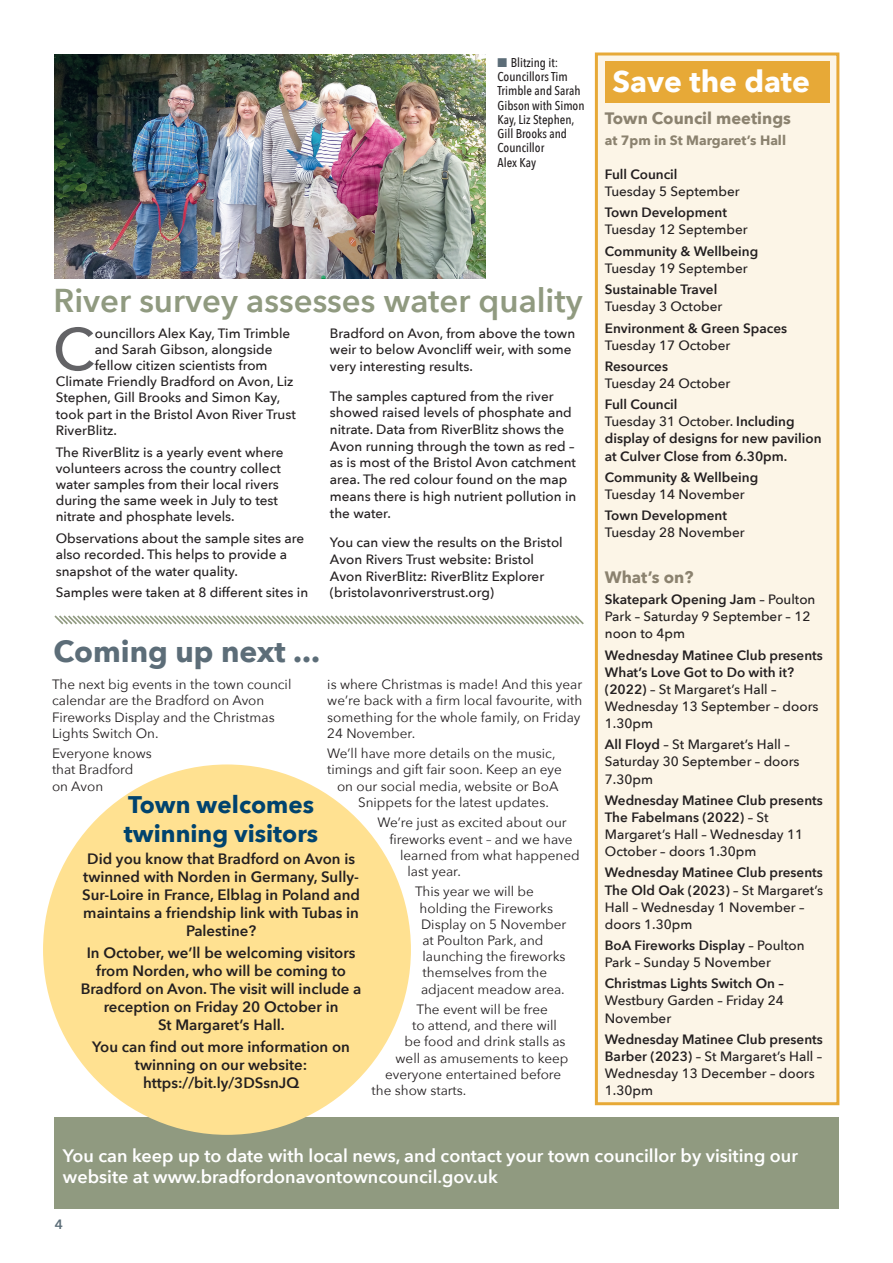
<style>
.page{position:relative;width:893px;height:1263px;background:#fff}
.page>*{position:absolute;margin:0;border:0;box-sizing:border-box;transform-origin:0 0}
.regular_intro{font:500 59.25px "Avenir Next";color:#636366}
.t1{font:600 33px "Avenir Next";color:#909a80}
.t2{font:700 30px "Avenir Next";color:#5c6d78}
.t3{font:700 30px "Avenir Next";color:#fff}
.t4{font:700 24px/28.8px "Avenir Next";color:#00436e}
.t5{font:600 18px/21.6px "Avenir Next";color:#fff}
.t6{font:700 16.5px "Avenir Next";color:#8b826f}
.t7{font:600 15px/18px "Avenir Next";color:#231f20;text-align:center}
.regular_intro-2{font:500 13.5px/17.1px "Avenir Next";color:#231f20}
.regular_intro-3{font:13.5px/16.2px "Avenir Next";color:#231f20}
.t8{font:600 13.5px/17.1px "Avenir Next";color:#231f20}
.t9{font:700 13.5px "Avenir Next";color:#8b826f}
.t10{font:600 13.5px "Avenir Next";color:#5c6d78}
.regular_intro-4{font:500 12.75px/14.2px "Avenir Next Condensed";color:#231f20}
.s1{color:#5c6d78}
.s2{font-weight:500}
.s3{font-weight:600}
</style>
<div class="page">
<div style="left:595px;top:53px;width:244px;height:1052px;background:#fcf5e7;border:3px solid #e7a937"></div>
<div style="left:54px;top:1118px;width:785px;height:91px;background:#909a80"></div>
<svg style="left:54px;top:615px;width:530px;height:10px"></svg>
<div style="left:605px;top:62px;width:224px;height:41px;background:#e7a937"></div>
<div style="left:43px;top:764px;width:368px;height:371px;background:#ffe191;border-radius:50%"></div>
<img style="left:54px;top:54px;width:432px;height:225px">
<p class="regular_intro-4" style="left:497px;top:55px;width:89px"><span class="s1">■</span> Blitzing it:<br>Councillors Tim<br>Trimble and Sarah<br>Gibson with Simon<br>Kay, Liz Stephen,<br>Gill Brooks and<br>Councillor<br>Alex Kay</p>
<p class="t1" style="left:54px;top:272px;width:531px">River survey assesses water quality</p>
<p class="regular_intro" style="left:53px;top:299px;width:43px">C</p>
<p class="regular_intro-2" style="left:95px;top:324px;width:197px">ouncillors Alex Kay, Tim Trimble</p>
<p class="regular_intro-2" style="left:95px;top:340px;width:179px">and Sarah Gibson, alongside</p>
<p class="regular_intro-2" style="left:95px;top:356px;width:174px">fellow citizen scientists from</p>
<p class="regular_intro-2" style="left:56px;top:372px;width:239px">Climate Friendly Bradford on Avon, Liz</p>
<p class="regular_intro-2" style="left:56px;top:389px;width:226px">Stephen, Gill Brooks and Simon Kay,</p>
<p class="regular_intro-2" style="left:56px;top:405px;width:242px">took part in the Bristol Avon River Trust</p>
<p class="regular_intro-2" style="left:56px;top:421px;width:63px">RiverBlitz.</p>
<p class="regular_intro-2" style="left:56px;top:443px;width:229px;line-height:16.2px">The RiverBlitz is a yearly event where volunteers across the country collect water samples from their local rivers during the same week in July to test nitrate and phosphate levels.</p>
<p class="regular_intro-2" style="left:56px;top:530px;width:250px;line-height:16.2px">Observations about the sample sites are also recorded. This helps to provide a snapshot of the water quality.</p>
<p class="regular_intro-2" style="left:56px;top:584px;width:254px">Samples were taken at 8 different sites in</p>
<p class="regular_intro-2" style="left:330px;top:324px;width:247px">Bradford on Avon, from above the town weir to below Avoncliff weir, with some very interesting results.</p>
<p class="regular_intro-2" style="left:330px;top:387px;width:248px">The samples captured from the river showed raised levels of phosphate and nitrate. Data from RiverBlitz shows the Avon running through the town as red – as is most of the Bristol Avon catchment area. The red colour found on the map means there is high nutrient pollution in the water.</p>
<p class="regular_intro-2" style="left:330px;top:534px;width:234px">You can view the results on the Bristol Avon Rivers Trust website: Bristol Avon RiverBlitz: RiverBlitz Explorer (bristolavonriverstrust.org)</p>
<p class="t2" style="left:54px;top:625px;width:268px">Coming up next ...</p>
<p class="regular_intro-3" style="left:52px;top:676px;width:241px">The next big events in the town council calendar are the Bradford on Avon<br>Fireworks Display and the Christmas<br>Lights Switch On.</p>
<p class="regular_intro-3" style="left:52px;top:745px;width:101px">Everyone knows that Bradford on Avon</p>
<p class="regular_intro-3" style="left:327px;top:676px;width:256px">is where Christmas is made! And this year we’re back with a firm local favourite, with something for the whole family, on Friday 24 November.</p>
<p class="regular_intro-3" style="left:327px;top:745px;width:230px">We’ll have more details on the music,</p>
<p class="regular_intro-3" style="left:327px;top:761px;width:236px">timings and gift fair soon. Keep an eye</p>
<p class="regular_intro-3" style="left:337px;top:777px;width:223px">on our social media, website or BoA</p>
<p class="regular_intro-3" style="left:358px;top:793px;width:192px">Snippets for the latest updates.</p>
<p class="regular_intro-3" style="left:378px;top:814px;width:191px">We’re just as excited about our</p>
<p class="regular_intro-3" style="left:390px;top:830px;width:184px">fireworks event – and we have</p>
<p class="regular_intro-3" style="left:400px;top:846px;width:181px">learned from what happened</p>
<p class="regular_intro-3" style="left:408px;top:862px;width:55px">last year.</p>
<p class="regular_intro-3" style="left:420px;top:883px;width:148px;text-indent:-4px">This year we will be holding the Fireworks<br>Display on 5 November at Poulton Park, and launching the fireworks themselves from the adjacent meadow area.</p>
<p class="regular_intro-3" style="left:417px;top:1001px;width:133px">The event will be free</p>
<p class="regular_intro-3" style="left:412px;top:1017px;width:146px">to attend, and there will</p>
<p class="regular_intro-3" style="left:405px;top:1033px;width:162px">be food and drink stalls as</p>
<p class="regular_intro-3" style="left:396px;top:1049px;width:174px">well as amusements to keep</p>
<p class="regular_intro-3" style="left:385px;top:1065px;width:178px">everyone entertained before</p>
<p class="regular_intro-3" style="left:372px;top:1082px;width:96px">the show starts.</p>
<p class="t4" style="left:124px;top:790px;width:196px">Town welcomes twinning visitors</p>
<p class="t7" style="left:82px;top:849px;width:280px">Did you know that Bradford on Avon is twinned with Norden in Germany, Sully-Sur-Loire in France, Elblag in Poland and maintains a friendship link with Tubas in Palestine?</p>
<p class="t7" style="left:81px;top:943px;width:282px">In October, we’ll be welcoming visitors from Norden, who will be coming to Bradford on Avon. The visit will include a reception on Friday 20 October in<br>St Margaret’s Hall.</p>
<p class="t7" style="left:92px;top:1038px;width:259px">You can find out more information on twinning on our website: https://bit.ly/3DSsnJQ</p>
<p class="t3" style="left:612px;top:55px;width:199px">Save the date</p>
<p class="t6" style="left:605px;top:104px;width:188px">Town Council meetings</p>
<p class="t9" style="left:605px;top:128px;width:183px">at 7pm in St Margaret’s Hall</p>
<p class="t8" style="left:605px;top:165px;width:74px">Full Council</p>
<p class="regular_intro-2" style="left:605px;top:182px;width:136px">Tuesday 5 September</p>
<p class="t8" style="left:605px;top:204px;width:124px">Town Development</p>
<p class="regular_intro-2" style="left:605px;top:221px;width:144px">Tuesday 12 September</p>
<p class="t8" style="left:605px;top:242px;width:155px">Community &amp; Wellbeing</p>
<p class="regular_intro-2" style="left:605px;top:259px;width:144px">Tuesday 19 September</p>
<p class="t8" style="left:605px;top:280px;width:114px">Sustainable Travel</p>
<p class="regular_intro-2" style="left:605px;top:297px;width:119px">Tuesday 3 October</p>
<p class="t8" style="left:605px;top:319px;width:184px">Environment &amp; Green Spaces</p>
<p class="regular_intro-2" style="left:605px;top:336px;width:127px">Tuesday 17 October</p>
<p class="t8" style="left:605px;top:357px;width:65px">Resources</p>
<p class="regular_intro-2" style="left:605px;top:374px;width:127px">Tuesday 24 October</p>
<p class="t8" style="left:605px;top:396px;width:74px">Full Council</p>
<p class="t8" style="left:605px;top:413px;width:218px"><span class="s2">Tuesday 31 October.</span> Including display of designs for new pavilion at Culver Close from 6.30pm.</p>
<p class="t8" style="left:605px;top:468px;width:155px">Community &amp; Wellbeing</p>
<p class="regular_intro-2" style="left:605px;top:485px;width:141px">Tuesday 14 November</p>
<p class="t8" style="left:605px;top:507px;width:124px">Town Development</p>
<p class="regular_intro-2" style="left:605px;top:524px;width:141px">Tuesday 28 November</p>
<p class="t6" style="left:605px;top:563px;width:90px">What’s on?</p>
<p class="regular_intro-2" style="left:605px;top:591px;width:212px"><span class="s3">Skatepark Opening Jam</span> – Poulton<br>Park – Saturday 9 September – 12 noon to 4pm</p>
<p class="t8" style="left:605px;top:646px;width:219px">Wednesday Matinee Club presents<br>What’s Love Got to Do with it? (2022) <span class="s2">– St Margaret’s Hall –<br>Wednesday 13 September – doors<br>1.30pm</span></p>
<p class="regular_intro-2" style="left:605px;top:736px;width:196px"><span class="s3">All Floyd</span> – St Margaret’s Hall –<br>Saturday 30 September – doors<br>7.30pm</p>
<p class="regular_intro-2" style="left:605px;top:791px;width:219px"><span class="s3">Wednesday Matinee Club presents<br>The Fabelmans (2022)</span> – St<br>Margaret’s Hall – Wednesday 11<br>October – doors 1.30pm</p>
<p class="regular_intro-2" style="left:605px;top:864px;width:220px"><span class="s3">Wednesday Matinee Club presents<br>The Old Oak (2023)</span> – St Margaret’s<br>Hall – Wednesday 1 November – doors 1.30pm</p>
<p class="regular_intro-2" style="left:605px;top:936px;width:201px"><span class="s3">BoA Fireworks Display</span> – Poulton<br>Park – Sunday 5 November</p>
<p class="regular_intro-2" style="left:605px;top:975px;width:180px;text-align:justify"><span class="s3">Christmas Lights Switch On – </span>Westbury Garden – Friday 24<br>November</p>
<p class="regular_intro-2" style="left:605px;top:1030px;width:219px"><span class="s3">Wednesday Matinee Club presents<br>Barber (2023)</span> – St Margaret’s Hall –<br>Wednesday 13 December – doors<br>1.30pm</p>
<p class="t5" style="left:63px;top:1144px;width:736px">You can keep up to date with local news, and contact your town councillor by visiting our website at www.bradfordonavontowncouncil.gov.uk</p>
<p class="t10" style="left:55px;top:1212px;width:10px">4</p>
</div>
